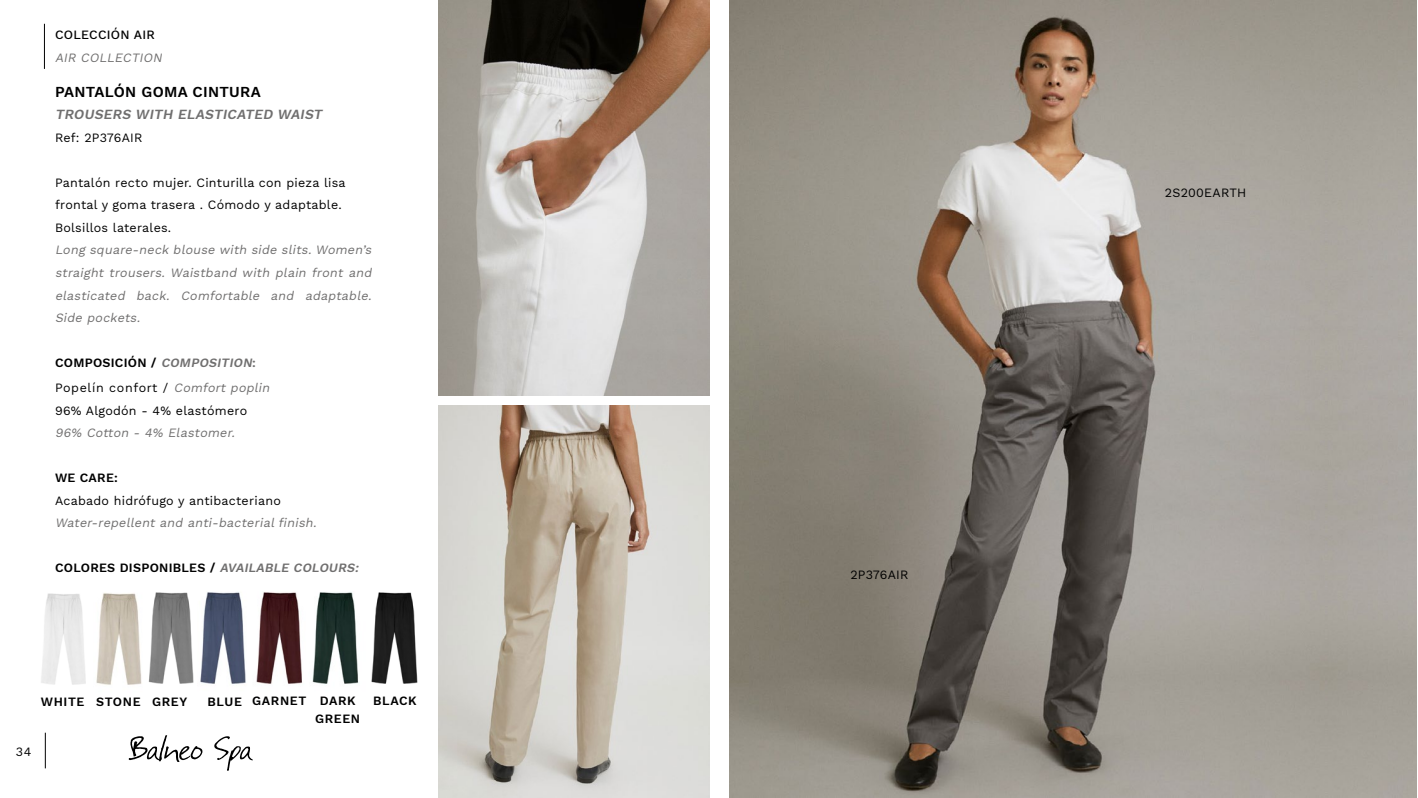
<style>
.page{position:relative;width:1418px;height:798px;background:#fff}
.page>*{position:absolute;margin:0;border:0;box-sizing:border-box;transform-origin:0 0}
.t1{font:600 15px "Work Sans";letter-spacing:.02em;color:#000}
.t2{font:italic 600 13.75px "Work Sans";color:#706f6f}
.t3{font:italic 12.5px/22.5px "Work Sans";color:#706f6f;text-align:justify}
.t4{font:12.5px/22.5px "Work Sans";letter-spacing:.02em;color:#000}
.t5{font:12.5px/25px "Work Sans";letter-spacing:.05em;color:#000}
.t6{font:600 12.5px/17.5px "Work Sans";letter-spacing:.045em;color:#000;text-align:center}
.t7{font:600 12.5px "Work Sans";letter-spacing:.02em;color:#000}
.t8{font:500 12.5px "Work Sans";letter-spacing:.02em;color:#000}
.s1{font-weight:600}
.s2{font-weight:600;font-style:italic;color:#706f6f}
.s3{font-weight:600;color:#706f6f}
.s4{font-style:italic;color:#706f6f}
</style>
<div class="page">
<svg style="left:129px;top:735px;width:73px;height:26px"></svg>
<svg style="left:214px;top:736px;width:39px;height:34px"></svg>
<hr style="left:45px;top:732px;width:1px;height:36px;background:#000">
<img style="left:439px;top:0;width:270px;height:395px">
<img style="left:256px;top:592px;width:46px;height:92px">
<img style="left:96px;top:593px;width:46px;height:92px">
<img style="left:41px;top:593px;width:45px;height:92px">
<img style="left:312px;top:592px;width:47px;height:92px">
<img style="left:148px;top:592px;width:46px;height:92px">
<img style="left:439px;top:405px;width:270px;height:392px">
<img style="left:371px;top:592px;width:47px;height:92px">
<img style="left:200px;top:592px;width:46px;height:92px">
<hr style="left:44px;top:24px;width:1px;height:45px;background:#000">
<img style="left:729px;top:0;width:596px;height:797px">
<p class="t8" style="left:55px;top:25px;width:101px">COLECCIÓN AIR</p>
<p class="t3" style="left:55px;top:46px;width:111px">AIR COLLECTION</p>
<p class="t1" style="left:55px;top:80px;width:207px">PANTALÓN GOMA CINTURA</p>
<p class="t2" style="left:55px;top:104px;width:272px">TROUSERS WITH ELASTICATED WAIST</p>
<p class="t4" style="left:55px;top:126px;width:89px">Ref: 2P376AIR</p>
<p class="t4" style="left:55px;top:171px;width:292px">Pantalón recto mujer. Cinturilla con pieza lisa frontal y goma trasera . Cómodo y adaptable.<br>Bolsillos laterales.</p>
<p class="t3" style="left:55px;top:238px;width:321px">Long square-neck blouse with side slits. Women’s straight trousers. Waistband with plain front and elasticated back. Comfortable and adaptable.<br>Side pockets.</p>
<p class="t5" style="left:55px;top:349px;width:219px"><span class="s1">CO M P OS I C I Ó N /</span> <span class="s2">COMPOSITION</span><span class="s3">:<br></span>Popelín confort / <span class="s4">Comfort poplin</span></p>
<p class="t4" style="left:55px;top:398px;width:194px">96% Algodón - 4% elastómero</p>
<p class="t3" style="left:55px;top:421px;width:184px">96% Cotton - 4% Elastomer.</p>
<p class="t6" style="left:55px;top:468px;width:64px">WE CARE:</p>
<p class="t4" style="left:55px;top:488px;width:227px">Acabado hidrófugo y antibacteriano</p>
<p class="t3" style="left:55px;top:511px;width:266px">Water-repellent and anti-bacterial finish.</p>
<p class="t7" style="left:55px;top:558px;width:308px">COLORES DISPONIBLES / <span class="s4">AVAILABLE COLOURS:</span></p>
<p class="t4" style="left:16px;top:739px;width:17px">34</p>
<p class="t6" style="left:41px;top:691px;width:148px">WHITE STONE GREY</p>
<p class="t6" style="left:207px;top:691px;width:100px">BLUE GARNET</p>
<p class="t6" style="left:373px;top:691px;width:45px">BLACK</p>
<p class="t6" style="left:315px;top:691px;width:47px">DARK<br>GREEN</p>
<p class="t4" style="left:850px;top:562px;width:60px">2P376AIR</p>
<p class="t4" style="left:1164px;top:181px;width:83px">2S200EARTH</p>
</div>
